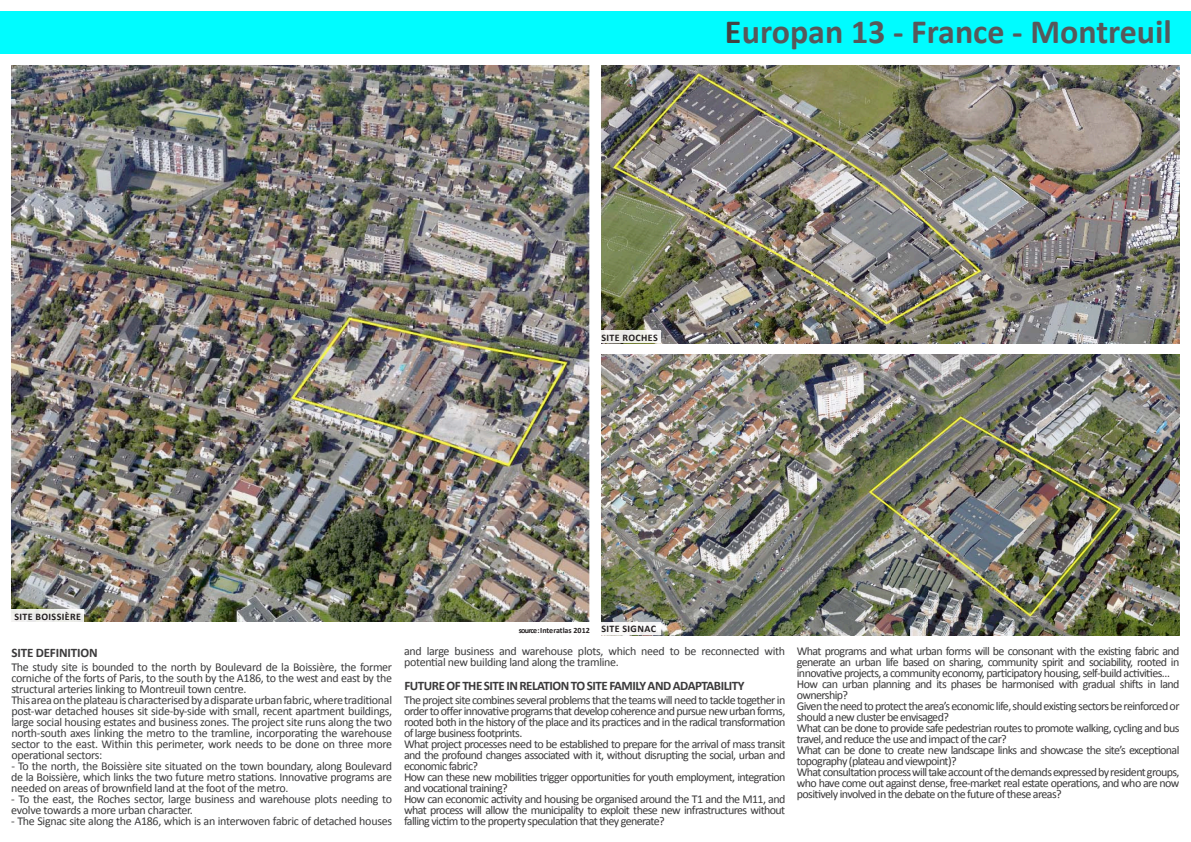
<style>
.page{position:relative;width:1191px;height:842px;background:#fff}
.page>*{position:absolute;margin:0;border:0;box-sizing:border-box;transform-origin:0 0}
.t1{font:700 34px "Calibri";color:#57585a}
.t2{font:700 13px "Calibri";letter-spacing:-.035em;color:#3b3a3b}
.t3{font:700 13px "Calibri";letter-spacing:-.01em;color:#3b3a3b}
.t4{font:12px/11px "Calibri";letter-spacing:-.05em;color:#3b3a3b}
.t5{font:12px/11px "Calibri";letter-spacing:-.025em;color:#3c3c3d}
.t6{font:700 10px "Calibri";letter-spacing:.04em;color:#231f20}
.t7{font:700 8px "Calibri";color:#231f20}
.s1{font-size:33.9px;color:#424242}
</style>
<div class="page">
<div style="left:0;top:11px;width:1191px;height:43px;background:#00fcff"></div>
<img style="left:601px;top:65px;width:578px;height:278px">
<img style="left:601px;top:354px;width:578px;height:281px">
<img style="left:11px;top:65px;width:579px;height:557px">
<div style="left:11px;top:609px;width:73px;height:13px;background:#efefec"></div>
<div style="left:601px;top:622px;width:59px;height:12px;background:#f9f9f8"></div>
<svg style="left:601px;top:330px;width:59px;height:13px"></svg>
<h1 class="t1" style="left:725px;top:9px;width:448px"><span class="s1">E</span>UROPAN 13 - FRANCE - MONTREUIL</h1>
<p class="t6" style="left:601px;top:331px;width:58px">SITE ROCHES</p>
<p class="t6" style="left:14px;top:610px;width:68px">SITE BOISSIÈRE</p>
<p class="t3" style="left:12px;top:644px;width:88px">SITE DEFINITION</p>
<p class="t5" style="left:11px;top:661px;width:382px">The study site is bounded to the north by Boulevard de la Boissière, the former corniche of the forts of Paris, to the south by the A186, to the west and east by the structural arteries linking to Montreuil town centre.<br>This area on the plateau is characterised by a disparate urban fabric, where traditional post-war detached houses sit side-by-side with small, recent apartment buildings, large social housing estates and business zones. The project site runs along the two north-south axes linking the metro to the tramline, incorporating the warehouse sector to the east. Within this perimeter, work needs to be done on three more operational sectors:</p>
<p class="t5" style="left:11px;top:760px;width:382px;text-align:justify">- To the north, the Boissière site situated on the town boundary, along Boulevard de la Boissière, which links the two future metro stations. I nnovative programs are needed on areas of brownfield land at the foot of the metro.</p>
<p class="t5" style="left:11px;top:793px;width:382px">- To the east, the Roches sector, large business and warehouse plots needing to evolve towards a more urban character.</p>
<p class="t5" style="left:11px;top:815px;width:382px">- The Signac site along the A186, which is an interwoven fabric of detached houses</p>
<p class="t7" style="left:519px;top:626px;width:73px">SOURCE : INTERATLAS 2012</p>
<p class="t6" style="left:601px;top:622px;width:56px">SITE SIGNAC</p>
<p class="t5" style="left:404px;top:646px;width:383px">and large business and warehouse plots, which need to be reconnected with potential new building land along the tramline.</p>
<p class="t2" style="left:404px;top:678px;width:341px">FUTURE OF THE SITE IN RELATION TO SITE FAMILY AND ADAPTABILITY</p>
<p class="t4" style="left:404px;top:695px;width:383px">The project site combines several problems that the teams will need to tackle together in order to offer innovative programs that develop coherence and pursue new urban forms, rooted both in the history of the place and its practices and in the radical transformation of large business footprints.<br>What project processes need to be established to prepare for the arrival of mass transit and the profound changes associated with it, without disrupting the social, urban and economic fabric?<br>How can these new mobilities trigger opportunities for youth employment, integration and vocational training?<br>How can economic activity and housing be organised around the T1 and the M11, and what process will allow the municipality to exploit these new infrastructures without falling victim to the property speculation that they generate?</p>
<p class="t4" style="left:797px;top:646px;width:384px">What programs and what urban forms will be consonant with the existing fabric and generate an urban life based on sharing, community spirit and sociability, rooted in innovative projects, a community economy, participatory housing, self-build activities… How can urban planning and its phases be harmonised with gradual shifts in land ownership?<br>Given the need to protect the area’s economic life, should existing sectors be reinforced or should a new cluster be envisaged?<br>What can be done to provide safe pedestrian routes to promote walking, cycling and bus travel, and reduce the use and impact of the car?<br>What can be done to create new landscape links and showcase the site’s exceptional topography (plateau and viewpoint)?<br>What consultation process will take account of the demands expressed by resident groups, who have come out against dense, free-market real estate operations, and who are now positively involved in the debate on the future of these areas?</p>
</div>
